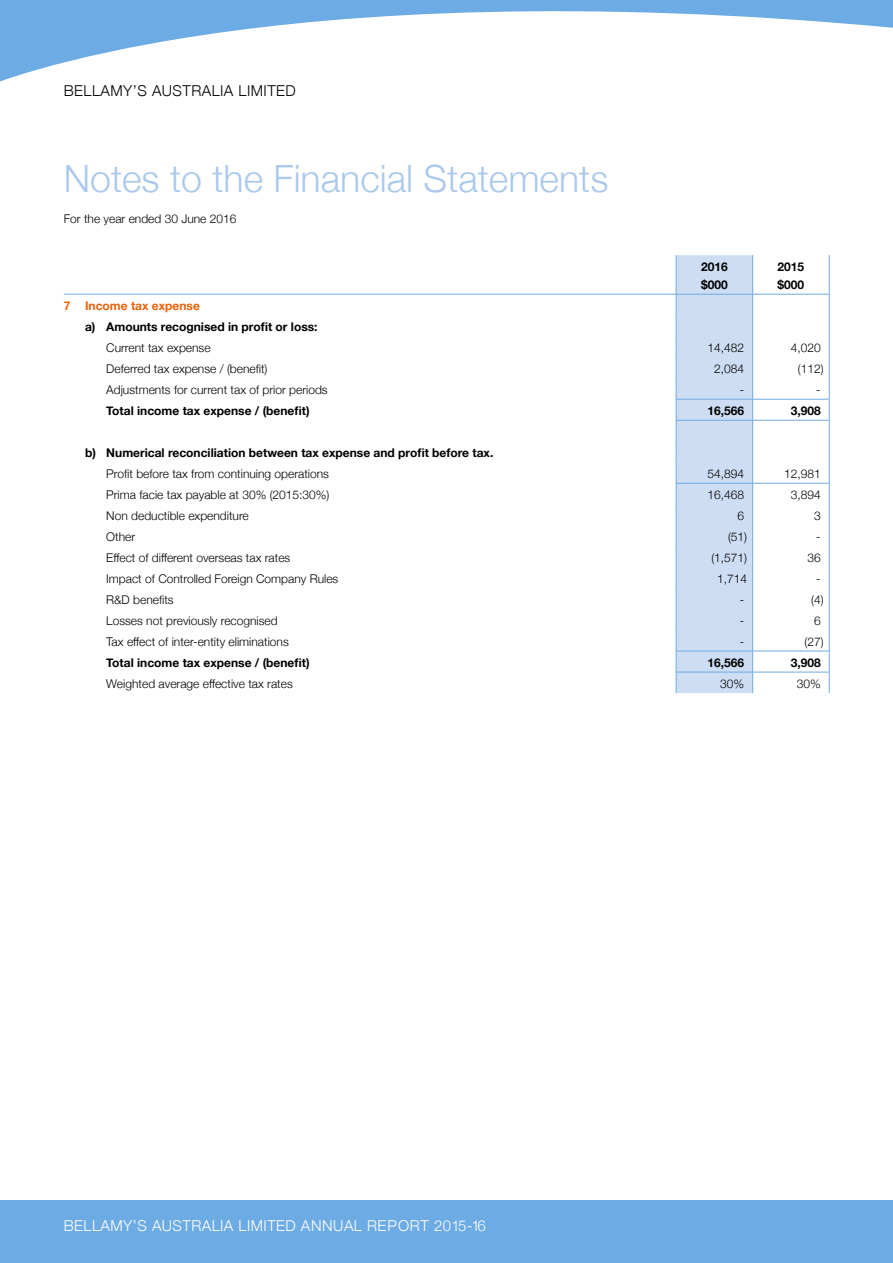
<style>
.page{position:relative;width:893px;height:1263px;background:#fff}
.page>*{position:absolute;margin:0;border:0;box-sizing:border-box;transform-origin:0 0}
.t1{font:300 37.5px "Helvetica Neue";color:#abc9ed}
.t2{font:300 15px "Helvetica Neue";letter-spacing:.03em;color:#fff}
.t3{font:300 15px "Helvetica Neue";letter-spacing:.03em;color:#000}
.t4{font:300 12px "Helvetica Neue";color:#000}
.t5{font:700 12px/18px "Helvetica Neue";color:#000}
.t6{font:700 12px "Helvetica Neue";color:#eb6209}
</style>
<div class="page">
<div style="left:0;top:1200px;width:893px;height:63px;background:#6dabe4"></div>
<svg style="left:0;top:0;width:893px;height:82px"></svg>
<hr style="left:64px;top:294px;width:565px;height:1px;background:#6dabe4">
<hr style="left:629px;top:294px;width:47px;height:1px;background:#6dabe4">
<hr style="left:753px;top:294px;width:76px;height:1px;background:#6dabe4">
<hr style="left:753px;top:399px;width:76px;height:1px;background:#6dabe4">
<hr style="left:753px;top:420px;width:76px;height:1px;background:#6dabe4">
<hr style="left:753px;top:483px;width:76px;height:1px;background:#6dabe4">
<hr style="left:753px;top:651px;width:76px;height:1px;background:#6dabe4">
<hr style="left:753px;top:672px;width:76px;height:1px;background:#6dabe4">
<hr style="left:829px;top:255px;width:1px;height:39px;background:#6dabe4">
<div style="left:676px;top:255px;width:77px;height:438px;background:#cdddf3"></div>
<svg style="left:829px;top:294px;width:1px;height:399px"></svg>
<p class="t3" style="left:64px;top:78px;width:233px">BELLAMY’S AUSTRALIA LIMITED</p>
<h1 class="t1" style="left:64px;top:149px;width:546px">Notes to the Financial Statements</h1>
<p class="t4" style="left:64px;top:209px;width:174px">For the year ended 30 June 2016</p>
<p class="t5" style="left:701px;top:258px;width:28px">2016 $000</p>
<p class="t5" style="left:778px;top:258px;width:28px">2015 $000</p>
<p class="t6" style="left:64px;top:296px;width:138px">7 Income tax expense</p>
<p class="t5" style="left:85px;top:318px;width:234px">a) Amounts recognised in profit or loss:</p>
<p class="t4" style="left:106px;top:338px;width:106px">Current tax expense</p>
<p class="t4" style="left:707px;top:338px;width:38px">14,482</p>
<p class="t4" style="left:791px;top:338px;width:32px">4,020</p>
<p class="t4" style="left:106px;top:359px;width:163px">Deferred tax expense / (benefit)</p>
<p class="t4" style="left:714px;top:359px;width:32px">2,084</p>
<p class="t4" style="left:798px;top:359px;width:27px">(112)</p>
<p class="t4" style="left:106px;top:380px;width:223px">Adjustments for current tax of prior periods</p>
<p class="t4" style="left:740px;top:380px;width:6px">-</p>
<p class="t4" style="left:816px;top:380px;width:6px">-</p>
<p class="t5" style="left:106px;top:402px;width:205px">Total income tax expense / (benefit)</p>
<p class="t5" style="left:707px;top:402px;width:38px">16,566</p>
<p class="t5" style="left:791px;top:402px;width:32px">3,908</p>
<p class="t5" style="left:85px;top:444px;width:410px">b) Numerical reconciliation between tax expense and profit before tax.</p>
<p class="t4" style="left:106px;top:464px;width:224px">Profit before tax from continuing operations</p>
<p class="t4" style="left:707px;top:464px;width:38px">54,894</p>
<p class="t4" style="left:784px;top:464px;width:38px">12,981</p>
<p class="t4" style="left:106px;top:485px;width:225px">Prima facie tax payable at 30% (2015:30%)</p>
<p class="t4" style="left:707px;top:485px;width:38px">16,468</p>
<p class="t4" style="left:791px;top:485px;width:32px">3,894</p>
<p class="t4" style="left:106px;top:506px;width:144px">Non deductible expenditure</p>
<p class="t4" style="left:737px;top:506px;width:8px">6</p>
<p class="t4" style="left:814px;top:506px;width:8px">3</p>
<p class="t4" style="left:106px;top:527px;width:30px">Other</p>
<p class="t4" style="left:728px;top:527px;width:21px">(51)</p>
<p class="t4" style="left:816px;top:527px;width:6px">-</p>
<p class="t4" style="left:106px;top:548px;width:186px">Effect of different overseas tax rates</p>
<p class="t4" style="left:711px;top:548px;width:37px">(1,571)</p>
<p class="t4" style="left:807px;top:548px;width:15px">36</p>
<p class="t4" style="left:106px;top:569px;width:234px">Impact of Controlled Foreign Company Rules</p>
<p class="t4" style="left:717px;top:569px;width:32px">1,714</p>
<p class="t4" style="left:816px;top:569px;width:6px">-</p>
<p class="t4" style="left:106px;top:590px;width:69px">R&amp;D benefits</p>
<p class="t4" style="left:740px;top:590px;width:6px">-</p>
<p class="t4" style="left:811px;top:590px;width:14px">(4)</p>
<p class="t4" style="left:106px;top:611px;width:173px">Losses not previously recognised</p>
<p class="t4" style="left:740px;top:611px;width:6px">-</p>
<p class="t4" style="left:814px;top:611px;width:8px">6</p>
<p class="t4" style="left:106px;top:632px;width:184px">Tax effect of inter-entity eliminations</p>
<p class="t4" style="left:740px;top:632px;width:6px">-</p>
<p class="t4" style="left:804px;top:632px;width:21px">(27)</p>
<p class="t5" style="left:106px;top:654px;width:205px">Total income tax expense / (benefit)</p>
<p class="t5" style="left:707px;top:654px;width:38px">16,566</p>
<p class="t5" style="left:791px;top:654px;width:32px">3,908</p>
<p class="t4" style="left:106px;top:674px;width:188px">Weighted average effective tax rates</p>
<p class="t4" style="left:720px;top:674px;width:26px">30%</p>
<p class="t4" style="left:797px;top:674px;width:26px">30%</p>
<p class="t2" style="left:64px;top:1213px;width:423px">BELLAMY’S AUSTRALIA LIMITED ANNUAL REPORT 2015-16</p>
</div>
